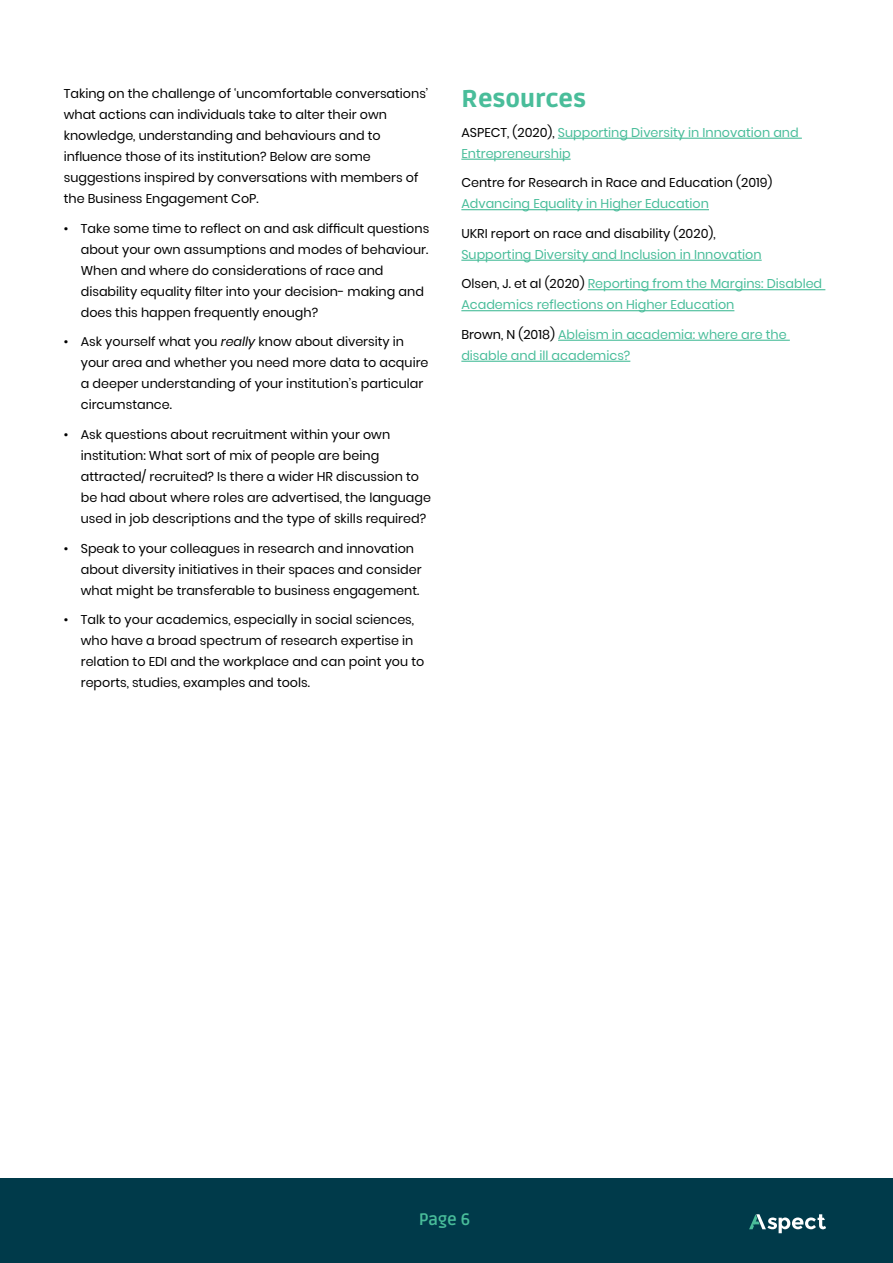
<style>
.page{position:relative;width:893px;height:1263px;background:#fff}
.page>*{position:absolute;margin:0;border:0;box-sizing:border-box;transform-origin:0 0}
.t1{font:900 24px "Ruda";color:#49bd9a}
.t2{font:700 16.5px "Ruda";color:#49bd9a}
.t3{font:12.75px/21px "Poppins";color:#000}
.t4{font:12.75px/21px "Poppins";color:#49bd9a}
.s1{font-style:italic}
.s2{color:#000}
</style>
<div class="page">
<div style="left:0;top:1178px;width:893px;height:85px;background:#003a4a"></div>
<svg style="left:749px;top:1214px;width:77px;height:19px"></svg>
<hr style="left:558px;top:138px;width:244px;height:1px;background:#49bd9a">
<hr style="left:461px;top:159px;width:110px;height:1px;background:#49bd9a">
<hr style="left:461px;top:209px;width:248px;height:1px;background:#49bd9a">
<hr style="left:461px;top:260px;width:301px;height:1px;background:#49bd9a">
<hr style="left:588px;top:289px;width:237px;height:1px;background:#49bd9a">
<hr style="left:461px;top:310px;width:273px;height:1px;background:#49bd9a">
<hr style="left:558px;top:340px;width:232px;height:1px;background:#49bd9a">
<hr style="left:461px;top:361px;width:169px;height:1px;background:#49bd9a">
<p class="t3" style="left:64px;top:84px;width:366px">Taking on the challenge of ‘uncomfortable conversations’ what actions can individuals take to alter their own knowledge, understanding and behaviours and to influence those of its institution? Below are some suggestions inspired by conversations with members of the Business Engagement CoP.</p>
<p class="t3" style="left:81px;top:218px;width:350px;text-indent:-17px">• Take some time to reflect on and ask difficult questions about your own assumptions and modes of behaviour.<br>When and where do considerations of race and disability equality filter into your decision- making and does this happen frequently enough?</p>
<p class="t3" style="left:81px;top:332px;width:349px;text-indent:-17px">• Ask yourself what you <span class="s1">really</span> know about diversity in your area and whether you need more data to acquire a deeper understanding of your institution’s particular circumstance.</p>
<p class="t3" style="left:81px;top:424px;width:352px;text-indent:-17px">• Ask questions about recruitment within your own institution: What sort of mix of people are being attracted/ recruited? Is there a wider HR discussion to be had about where roles are advertised, the language used in job descriptions and the type of skills required?</p>
<p class="t3" style="left:81px;top:538px;width:342px;text-indent:-17px">• Speak to your colleagues in research and innovation about diversity initiatives in their spaces and consider what might be transferable to business engagement.</p>
<p class="t3" style="left:81px;top:609px;width:345px;text-indent:-17px">• Talk to your academics, especially in social sciences, who have a broad spectrum of research expertise in relation to EDI and the workplace and can point you to reports, studies, examples and tools.</p>
<h1 class="t1" style="left:461px;top:85px;width:126px">Resources</h1>
<p class="t4" style="left:461px;top:122px;width:339px"><span class="s2">ASPECT, (2020),</span> Supporting Diversity in Innovation and<br>Entrepreneurship</p>
<p class="t3" style="left:461px;top:172px;width:313px">Centre for Research in Race and Education (2019)</p>
<p class="t4" style="left:461px;top:193px;width:249px">Advancing Equality in Higher Education</p>
<p class="t3" style="left:461px;top:223px;width:256px">UKRI report on race and disability (2020),</p>
<p class="t4" style="left:461px;top:244px;width:302px">Supporting Diversity and Inclusion in Innovation</p>
<p class="t4" style="left:461px;top:273px;width:362px"><span class="s2">Olsen, J. et al (2020)</span> Reporting from the Margins: Disabled<br>Academics reflections on Higher Education</p>
<p class="t4" style="left:461px;top:324px;width:327px"><span class="s2">Brown, N (2018)</span> Ableism in academia: where are the disable and ill academics?</p>
<p class="t2" style="left:419px;top:1210px;width:53px">Page 6</p>
</div>
